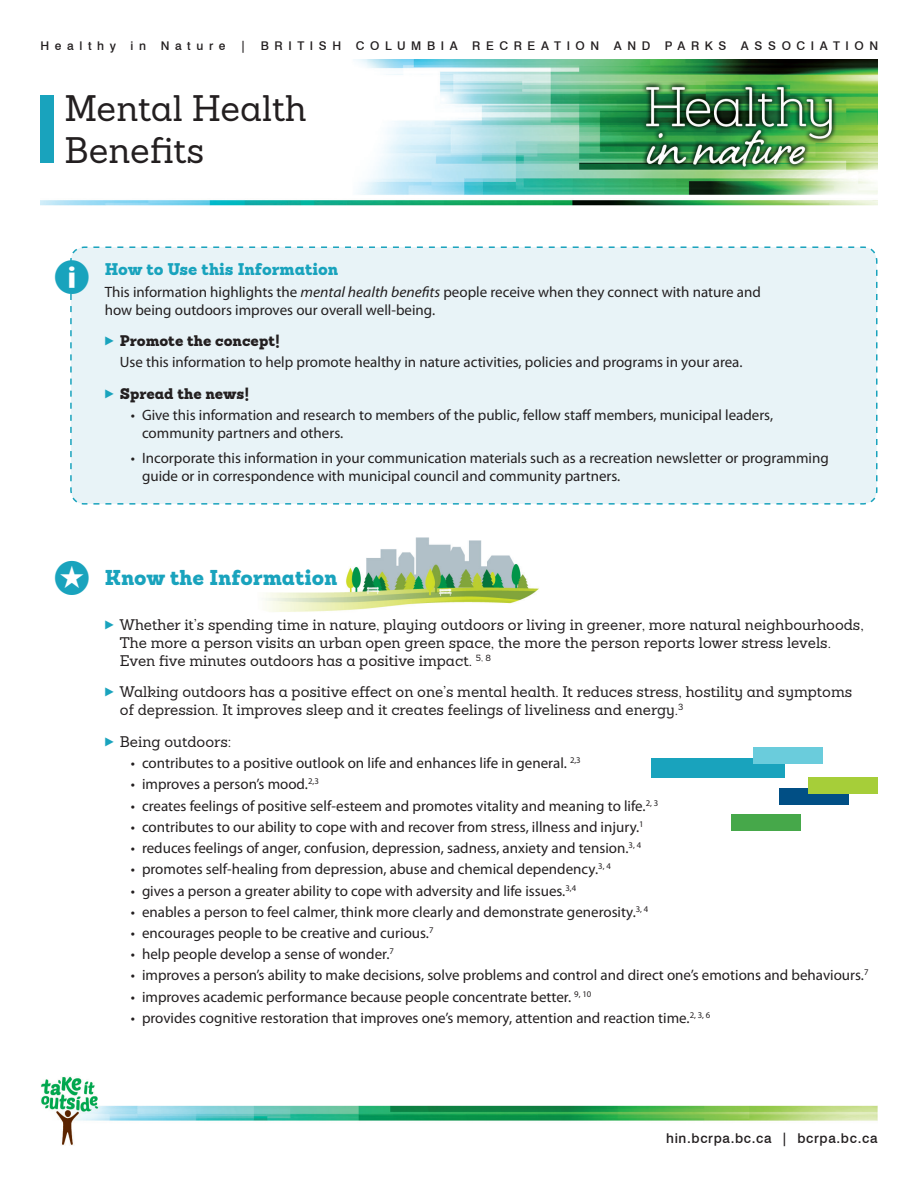
<style>
.page{position:relative;width:918px;height:1188px;background:#fff}
.page>*{position:absolute;margin:0;border:0;box-sizing:border-box;transform-origin:0 0}
.t1{font:36px/42px "Sanchez";color:#231f20}
.t2{font:900 21px "Sanchez";color:#19a3bd}
.t3{font:900 16.5px "Sanchez";color:#19a3bd}
.t4{font:15px/18px "Myriad Pro";color:#231f20}
.t5{font:15px/18px "Sanchez";color:#231f20}
.t6{font:900 15px "Sanchez";color:#231f20}
.t7{font:500 13.5px "Swiss 721 BT";letter-spacing:.05em;color:#231f20}
.t8{font:500 12px "Swiss 721 BT";letter-spacing:.47em;color:#231f20}
.s1{font-style:italic}
.s2{font-family:"Click Bits Arrows 2";font-weight:400;color:#19a3bd}
.s3{font-family:"Click Bits Arrows 2";color:#19a3bd}
</style>
<div class="page">
<img style="left:40px;top:59px;width:838px;height:146px">
<img style="left:41px;top:1077px;width:837px;height:68px">
<img style="left:264px;top:537px;width:275px;height:75px">
<svg style="left:70px;top:246px;width:808px;height:259px;background:#e1f0f5"></svg>
<div style="left:40px;top:95px;width:14px;height:68px;background:#19a3bd"></div>
<div style="left:651px;top:758px;width:134px;height:20px;background:#19a3bd"></div>
<div style="left:753px;top:747px;width:70px;height:16px;background:#6accdc"></div>
<div style="left:779px;top:788px;width:69px;height:16px;background:#014f85"></div>
<div style="left:808px;top:778px;width:70px;height:16px;background:#a6ce39"></div>
<div style="left:731px;top:814px;width:70px;height:16px;background:#46a84a"></div>
<div style="left:70px;top:246px;width:784px;height:238px;background:#e8f3f7"></div>
<p class="t8" style="left:40px;top:38px;width:839px">Healthy in Nature | BRITISH COLUMBIA RECREATION AND PARKS ASSOCIATION</p>
<h1 class="t1" style="left:65px;top:87px;width:243px">Mental Health<br>Benefits</h1>
<p class="t3" style="left:105px;top:258px;width:235px">How to Use this Information</p>
<p class="t4" style="left:105px;top:282px;width:658px">This information highlights the <span class="s1">mental health benefits</span> people receive when they connect with nature and how being outdoors improves our overall well-being.</p>
<p class="t6" style="left:105px;top:330px;width:177px"><span class="s2">3</span> Promote the concept!</p>
<p class="t4" style="left:120px;top:353px;width:624px">Use this information to help promote healthy in nature activities, policies and programs in your area.</p>
<p class="t6" style="left:105px;top:383px;width:146px"><span class="s2">3</span> Spread the news!</p>
<p class="t4" style="left:142px;top:406px;width:633px;text-indent:-11px">• Give this information and research to members of the public, fellow staff members, municipal leaders, community partners and others.</p>
<p class="t4" style="left:142px;top:449px;width:688px;text-indent:-11px">• Incorporate this information in your communication materials such as a recreation newsletter or programming guide or in correspondence with municipal council and community partners.</p>
<h2 class="t2" style="left:105px;top:562px;width:234px">Know the Information</h2>
<p class="t5" style="left:120px;top:615px;width:745px;text-indent:-15px"><span class="s3">3</span> Whether it’s spending time in nature, playing outdoors or living in greener, more natural neighbourhoods,<br>The more a person visits an urban open green space, the more the person reports lower stress levels.<br>Even five minutes outdoors has a positive impact. <sup>5,</sup> <sup>8</sup></p>
<p class="t5" style="left:120px;top:683px;width:734px;text-indent:-15px"><span class="s3">3</span> Walking outdoors has a positive effect on one’s mental health. It reduces stress, hostility and symptoms of depression. It improves sleep and it creates feelings of liveliness and energy.<sup>3</sup></p>
<p class="t5" style="left:105px;top:732px;width:128px"><span class="s3">3</span> Being outdoors:</p>
<p class="t4" style="left:131px;top:754px;width:452px">• contributes to a positive outlook on life and enhances life in general. <sup>2,3</sup></p>
<p class="t4" style="left:131px;top:775px;width:190px">• improves a person’s mood.<sup>2,3</sup></p>
<p class="t4" style="left:131px;top:796px;width:529px">• creates feelings of positive self-esteem and promotes vitality and meaning to life.<sup>2,</sup> <sup>3</sup></p>
<p class="t4" style="left:131px;top:818px;width:515px">• contributes to our ability to cope with and recover from stress, illness and injury.<sup>1</sup></p>
<p class="t4" style="left:131px;top:839px;width:512px">• reduces feelings of anger, confusion, depression, sadness, anxiety and tension.<sup>3,</sup> <sup>4</sup></p>
<p class="t4" style="left:131px;top:860px;width:482px">• promotes self-healing from depression, abuse and chemical dependency.<sup>3,</sup> <sup>4</sup></p>
<p class="t4" style="left:131px;top:881px;width:447px">• gives a person a greater ability to cope with adversity and life issues.<sup>3,4</sup></p>
<p class="t4" style="left:131px;top:902px;width:519px">• enables a person to feel calmer, think more clearly and demonstrate generosity.<sup>3,</sup> <sup>4</sup></p>
<p class="t4" style="left:131px;top:924px;width:304px">• encourages people to be creative and curious.<sup>7</sup></p>
<p class="t4" style="left:131px;top:945px;width:265px">• help people develop a sense of wonder.<sup>7</sup></p>
<p class="t4" style="left:131px;top:966px;width:739px">• improves a person’s ability to make decisions, solve problems and control and direct one’s emotions and behaviours.<sup>7</sup></p>
<p class="t4" style="left:131px;top:987px;width:462px">• improves academic performance because people concentrate better. <sup>9,</sup> <sup>10</sup></p>
<p class="t4" style="left:131px;top:1009px;width:581px">• provides cognitive restoration that improves one’s memory, attention and reaction time.<sup>2,</sup> <sup>3,</sup> <sup>6</sup></p>
<p class="t7" style="left:666px;top:1130px;width:213px">hin.bcrpa.bc.ca | bcrpa.bc.ca</p>
</div>
